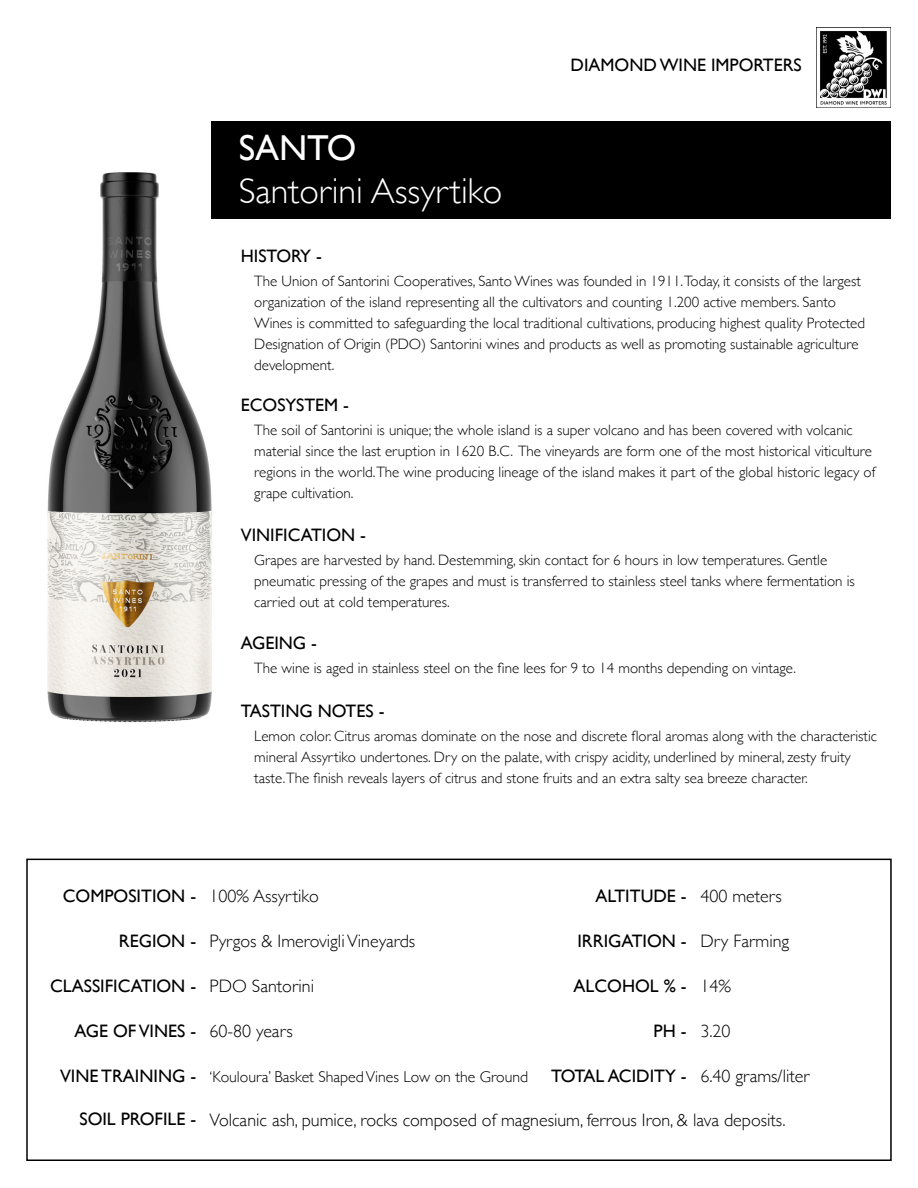
<style>
.page{position:relative;width:918px;height:1188px;background:#fff}
.page>*{position:absolute;margin:0;border:0;box-sizing:border-box;transform-origin:0 0}
.t1{font:300 36px "Gill Sans";color:#fff}
.t2{font:36px "Gill Sans";color:#fff}
.t3{font:18px "Gill Sans";color:#000}
.t4{font:300 18px "Gill Sans";color:#000}
.t5{font:300 15.75px "Gill Sans";color:#000}
.t6{font:300 15px/21px "Gill Sans";color:#000}
</style>
<div class="page">
<img style="left:47px;top:135px;width:165px;height:588px">
<div style="left:26px;top:859px;width:866px;height:302px;border:2px solid #000"></div>
<div style="left:212px;top:122px;width:679px;height:97px;background:#000"></div>
<img style="left:817px;top:27px;width:74px;height:81px">
<p class="t2" style="left:239px;top:127px;width:119px">SANTO</p>
<p class="t1" style="left:239px;top:163px;width:265px">Santorini Assyrtiko</p>
<p class="t3" style="left:241px;top:246px;width:83px">HISTORY -</p>
<p class="t3" style="left:571px;top:55px;width:233px">DIAMOND WINE IMPORTERS</p>
<p class="t6" style="left:254px;top:270px;width:612px">The Union of Santorini Cooperatives, Santo Wines was founded in 1911.Today, it consists of the largest organization of the island representing all the cultivators and counting 1.200 active members. Santo Wines is committed to safeguarding the local traditional cultivations, producing highest quality Protected Designation of Origin (PDO) Santorini wines and products as well as promoting sustainable agriculture development.</p>
<p class="t3" style="left:241px;top:395px;width:110px">ECOSYSTEM -</p>
<p class="t6" style="left:254px;top:419px;width:623px">The soil of Santorini is unique; the whole island is a super volcano and has been covered with volcanic material since the last eruption in 1620 B.C. The vineyards are form one of the most historical viticulture regions in the world.The wine producing lineage of the island makes it part of the global historic legacy of grape cultivation.</p>
<p class="t3" style="left:241px;top:525px;width:127px">VINIFICATION -</p>
<p class="t6" style="left:254px;top:549px;width:602px">Grapes are harvested by hand. Destemming, skin contact for 6 hours in low temperatures. Gentle pneumatic pressing of the grapes and must is transferred to stainless steel tanks where fermentation is carried out at cold temperatures.</p>
<p class="t3" style="left:241px;top:633px;width:78px">AGEING -</p>
<p class="t6" style="left:254px;top:657px;width:543px">The wine is aged in stainless steel on the fine lees for 9 to 14 months depending on vintage.</p>
<p class="t3" style="left:241px;top:701px;width:145px">TASTING NOTES -</p>
<p class="t6" style="left:254px;top:725px;width:624px">Lemon color. Citrus aromas dominate on the nose and discrete floral aromas along with the characteristic mineral Assyrtiko undertones. Dry on the palate, with crispy acidity, underlined by mineral, zesty fruity taste.The finish reveals layers of citrus and stone fruits and an extra salty sea breeze character.</p>
<p class="t3" style="left:63px;top:885px;width:135px">COMPOSITION -</p>
<p class="t3" style="left:119px;top:930px;width:79px">REGION -</p>
<p class="t3" style="left:50px;top:975px;width:147px">CLASSIFICATION -</p>
<p class="t3" style="left:75px;top:1020px;width:123px">AGE OF VINES -</p>
<p class="t3" style="left:60px;top:1065px;width:138px">VINE TRAINING -</p>
<p class="t3" style="left:79px;top:1109px;width:118px">SOIL PROFILE -</p>
<p class="t4" style="left:210px;top:882px;width:111px">100% Assyrtiko</p>
<p class="t4" style="left:210px;top:927px;width:207px">Pyrgos &amp; Imerovigli Vineyards</p>
<p class="t4" style="left:210px;top:972px;width:106px">PDO Santorini</p>
<p class="t4" style="left:210px;top:1017px;width:85px">60-80 years</p>
<p class="t5" style="left:210px;top:1065px;width:320px">‘Kouloura’ Basket Shaped Vines Low on the Ground</p>
<p class="t3" style="left:595px;top:885px;width:93px">ALTITUDE -</p>
<p class="t3" style="left:577px;top:930px;width:111px">IRRIGATION -</p>
<p class="t3" style="left:574px;top:975px;width:115px">ALCOHOL % -</p>
<p class="t3" style="left:654px;top:1020px;width:35px">PH -</p>
<p class="t3" style="left:551px;top:1065px;width:137px">TOTAL ACIDITY -</p>
<p class="t4" style="left:700px;top:882px;width:83px">400 meters</p>
<p class="t4" style="left:700px;top:927px;width:90px">Dry Farming</p>
<p class="t4" style="left:700px;top:972px;width:32px">14%</p>
<p class="t4" style="left:700px;top:1017px;width:32px">3.20</p>
<p class="t4" style="left:700px;top:1062px;width:111px">6.40 grams/liter</p>
<p class="t4" style="left:210px;top:1106px;width:577px">Volcanic ash, pumice, rocks composed of magnesium, ferrous Iron, &amp; lava deposits.</p>
</div>
